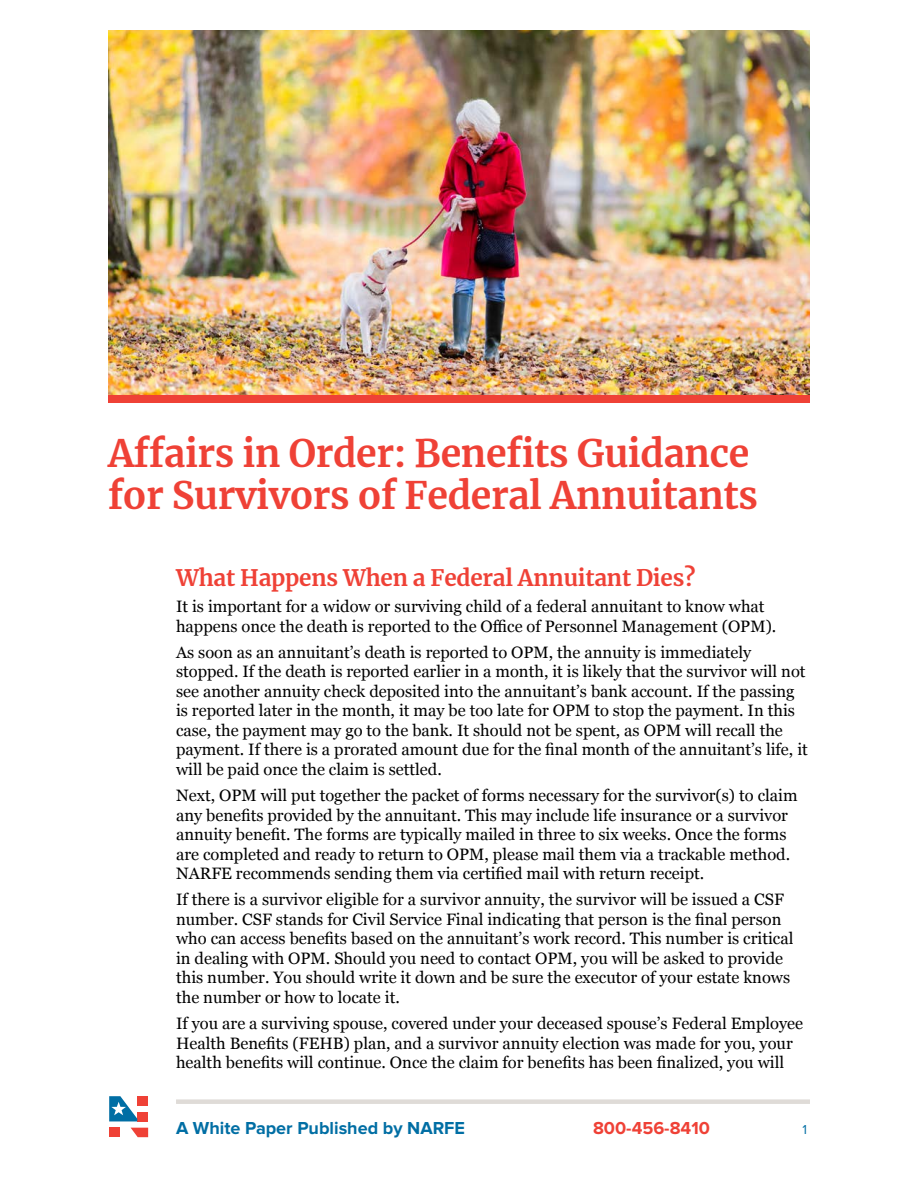
<style>
.page{position:relative;width:918px;height:1188px;background:#fff}
.page>*{position:absolute;margin:0;border:0;box-sizing:border-box;transform-origin:0 0}
.t1{font:700 37.5px/42px "Merriweather";letter-spacing:-.01em;color:#ef4136}
.t2{font:700 22.5px "Merriweather";letter-spacing:-.01em;color:#ef4136}
.t3{font:700 18px "Proxima Nova";color:#006ea4}
.t4{font:700 18px "Proxima Nova";color:#ef4136}
.t5{font:16.5px/19.5px "Georgia";color:#000}
.t6{font:13.5px "Proxima Nova";color:#006ea4}
</style>
<div class="page">
<div style="left:137px;top:1096px;width:11px;height:10px;background:#ef4136"></div>
<svg style="left:131px;top:1128px;width:17px;height:9px"></svg>
<div style="left:109px;top:1128px;width:11px;height:9px;background:#ef4136"></div>
<div style="left:137px;top:1112px;width:11px;height:9px;background:#ef4136"></div>
<svg style="left:109px;top:1096px;width:28px;height:25px"></svg>
<div style="left:176px;top:1099px;width:634px;height:5px;background:#dfdbd7"></div>
<img style="left:108px;top:30px;width:702px;height:365px">
<div style="left:108px;top:395px;width:702px;height:8px;background:#ef4136"></div>
<h1 class="t1" style="left:108px;top:431px;width:651px">Affairs in Order: Benefits Guidance for Survivors of Federal Annuitants</h1>
<h2 class="t2" style="left:176px;top:562px;width:521px">What Happens When a Federal Annuitant Dies?</h2>
<p class="t5" style="left:176px;top:596px;width:602px">It is important for a widow or surviving child of a federal annuitant to know what happens once the death is reported to the Office of Personnel Management (OPM).</p>
<p class="t5" style="left:176px;top:642px;width:633px">As soon as an annuitant’s death is reported to OPM, the annuity is immediately stopped. If the death is reported earlier in a month, it is likely that the survivor will not see another annuity check deposited into the annuitant’s bank account. If the passing is reported later in the month, it may be too late for OPM to stop the payment. In this case, the payment may go to the bank. It should not be spent, as OPM will recall the payment. If there is a prorated amount due for the final month of the annuitant’s life, it will be paid once the claim is settled.</p>
<p class="t5" style="left:176px;top:785px;width:623px">Next, OPM will put together the packet of forms necessary for the survivor(s) to claim any benefits provided by the annuitant. This may include life insurance or a survivor annuity benefit. The forms are typically mailed in three to six weeks. Once the forms are completed and ready to return to OPM, please mail them via a trackable method.<br>NARFE recommends sending them via certified mail with return receipt.</p>
<p class="t5" style="left:176px;top:889px;width:619px">If there is a survivor eligible for a survivor annuity, the survivor will be issued a CSF number. CSF stands for Civil Service Final indicating that person is the final person who can access benefits based on the annuitant’s work record. This number is critical in dealing with OPM. Should you need to contact OPM, you will be asked to provide this number. You should write it down and be sure the executor of your estate knows the number or how to locate it.</p>
<p class="t5" style="left:176px;top:1013px;width:629px">If you are a surviving spouse, covered under your deceased spouse’s Federal Employee<br>Health Benefits (FEHB) plan, and a survivor annuity election was made for you, your health benefits will continue. Once the claim for benefits has been finalized, you will</p>
<p class="t3" style="left:176px;top:1120px;width:291px">A White Paper Published by NARFE</p>
<p class="t4" style="left:593px;top:1120px;width:118px">800-456-8410</p>
<p class="t6" style="left:802px;top:1123px;width:6px">1</p>
</div>
